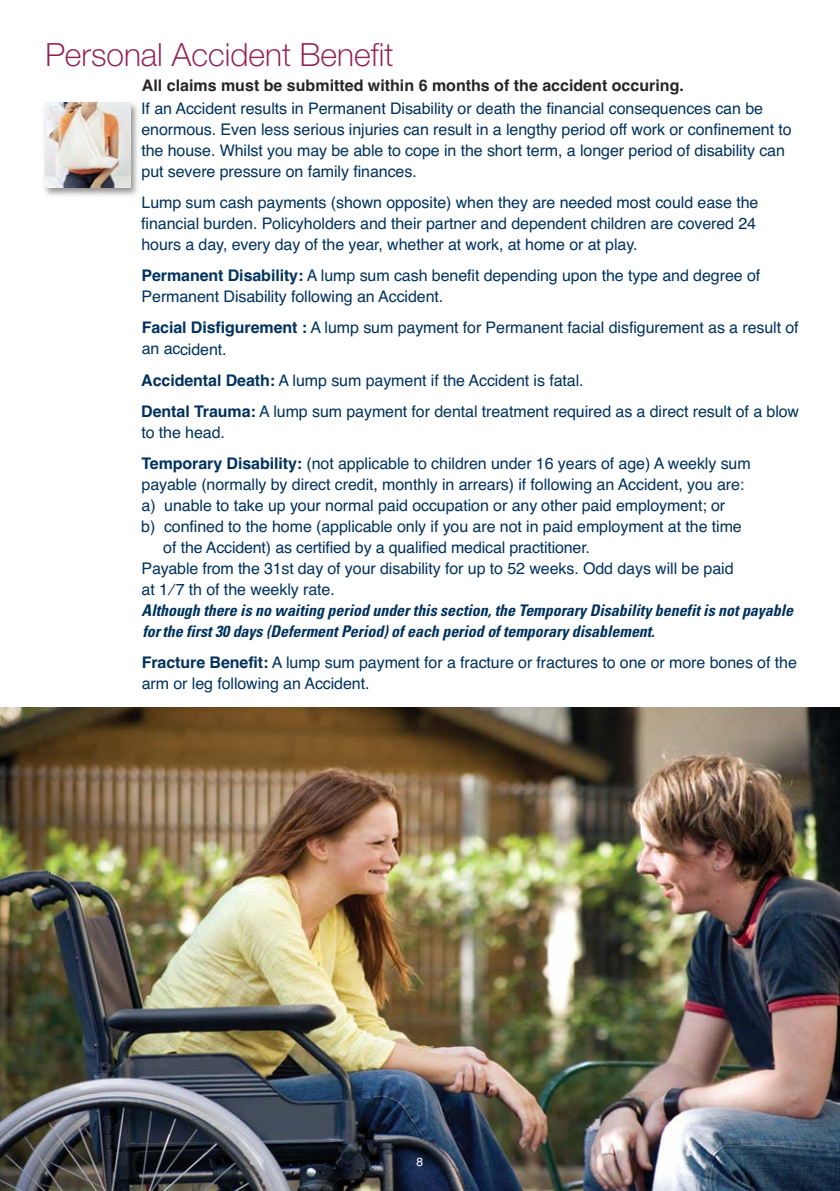
<style>
.page{position:relative;width:840px;height:1191px;background:#fff}
.page>*{position:absolute;margin:0;border:0;box-sizing:border-box;transform-origin:0 0}
.t1{font:32px "Helvetica Orange Thinish";color:#921c54}
.t2{font:16px/21px "Helvetica";letter-spacing:-.005em;color:#00325e}
.t3{font:italic 700 condensed 16px/21px "Univers";letter-spacing:-.005em;color:#00325e}
.t4{font:700 16px "Helvetica";color:#272526}
.t5{font:12px "Helvetica";color:#fff}
.s1{font-weight:700}
</style>
<div class="page">
<img style="left:0;top:707px;width:839px;height:484px">
<img style="left:44px;top:102px;width:94px;height:94px">
<img style="left:45px;top:102px;width:85px;height:85px">
<h1 class="t1" style="left:45px;top:43px;width:349px">Personal Accident Benefit</h1>
<p class="t2" style="left:141px;top:98px;width:651px">If an Accident results in Permanent Disability or death the financial consequences can be enormous. Even less serious injuries can result in a lengthy period off work or confinement to the house. Whilst you may be able to cope in the short term, a longer period of disability can put severe pressure on family finances.</p>
<p class="t2" style="left:141px;top:192px;width:618px">Lump sum cash payments (shown opposite) when they are needed most could ease the financial burden. Policyholders and their partner and dependent children are covered 24 hours a day, every day of the year, whether at work, at home or at play.</p>
<p class="t2" style="left:141px;top:265px;width:620px"><span class="s1">Permanent Disability:</span> A lump sum cash benefit depending upon the type and degree of<br>Permanent Disability following an Accident.</p>
<p class="t2" style="left:142px;top:317px;width:658px"><span class="s1">Facial Disfigurement :</span> A lump sum payment for Permanent facial disfigurement as a result of an accident.</p>
<p class="t2" style="left:141px;top:364px;width:659px;line-height:31px"><span class="s1">Accidental Death:</span> A lump sum payment if the Accident is fatal.<br><span class="s1">Dental Trauma:</span> A lump sum payment for dental treatment required as a direct result of a blow</p>
<p class="t2" style="left:141px;top:416px;width:610px;line-height:31px">to the head.<br><span class="s1">Temporary Disability:</span> (not applicable to children under 16 years of age) A weekly sum</p>
<p class="t2" style="left:141px;top:473px;width:604px">payable (normally by direct credit, monthly in arrears) if following an Accident, you are:</p>
<p class="t2" style="left:141px;top:494px;width:585px">a) unable to take up your normal paid occupation or any other paid employment; or</p>
<p class="t2" style="left:141px;top:515px;width:601px">b) confined to the home (applicable only if you are not in paid employment at the time</p>
<p class="t2" style="left:163px;top:536px;width:428px">of the Accident) as certified by a qualified medical practitioner.</p>
<p class="t2" style="left:141px;top:557px;width:593px">Payable from the 31st day of your disability for up to 52 weeks. Odd days will be paid</p>
<p class="t2" style="left:141px;top:578px;width:195px">at 1 ⁄ 7 th of the weekly rate.</p>
<p class="t3" style="left:141px;top:600px;width:652px">Although there is no waiting period under this section, the Temporary Disability benefit is not payable for the first 30 days (Deferment Period) of each period of temporary disablement.</p>
<p class="t2" style="left:142px;top:651px;width:656px"><span class="s1">Fracture Benefit:</span> A lump sum payment for a fracture or fractures to one or more bones of the arm or leg following an Accident.</p>
<p class="t4" style="left:142px;top:76px;width:543px">All claims must be submitted within 6 months of the accident occuring.</p>
<p class="t5" style="left:416px;top:1155px;width:8px">8</p>
</div>
